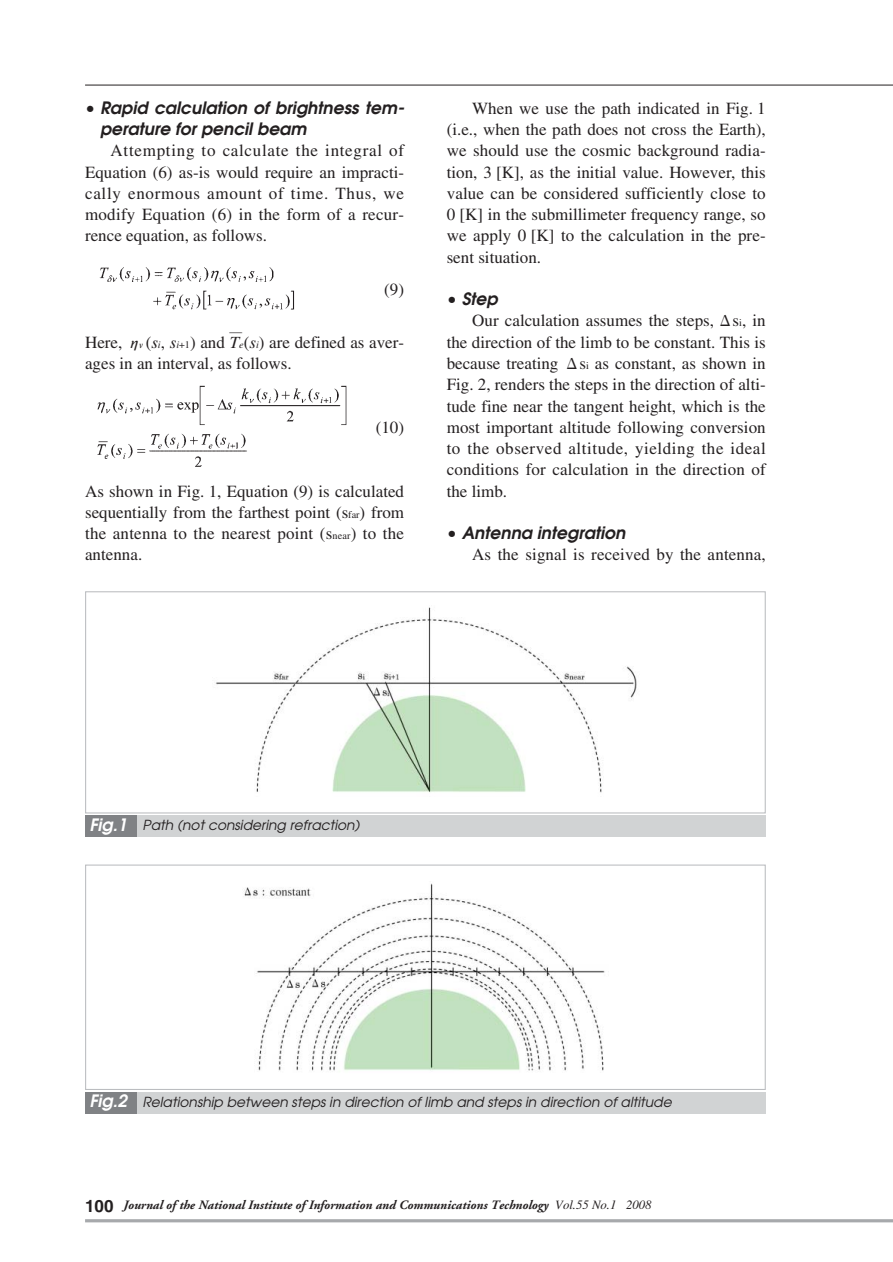
<style>
.page{position:relative;width:893px;height:1262px;background:#fff}
.page>*{position:absolute;margin:0;border:0;box-sizing:border-box;transform-origin:0 0}
.t1{font:16.95px/21.3px "Times";letter-spacing:.005em;color:#231f20;text-align:justify}
.t2{font:italic 600 16.95px/21.3px "Avant Garde";color:#231f20}
.t3{font:500 16.95px "Shin Go";color:#231f20;scale:.75 1}
.t4{font:italic 13.8px "Avant Garde";color:#231f20}
.t5{font:italic 700 12.75px "Adobe Garamond";color:#231f20}
.s1{font-weight:400;font-style:normal}
.s2{font-family:"Ryumin";font-weight:500;font-size:14.85px}
.s3{font-family:"Ryumin";font-weight:500;font-size:8.85px}
.s4{font-style:italic}
.s5{font-style:italic;font-size:10.2px}
.s6{font-size:10.2px}
.s7{font-weight:600;font-size:16.95px;color:#fff}
.s8{font-family:"Helvetica";font-style:normal;font-size:16.95px}
.s9{font-family:"Times";font-weight:400}
</style>
<div class="page">
<hr style="left:85px;top:85px;width:807px;height:1px;background:#231f20">
<hr style="left:85px;top:1219px;width:807px;height:3px;background:#a7a9ac">
<img style="left:97px;top:385px;width:250px;height:82px">
<img style="left:99px;top:267px;width:196px;height:43px">
<img style="left:215px;top:607px;width:422px;height:186px">
<div style="left:85px;top:591px;width:680px;height:222px;border:1px solid #bbbdc0"></div>
<div style="left:85px;top:815px;width:680px;height:22px;background:#d1d3d4"></div>
<div style="left:85px;top:815px;width:51px;height:22px;background:#808285"></div>
<img style="left:244px;top:883px;width:361px;height:188px">
<div style="left:85px;top:864px;width:680px;height:226px;border:1px solid #bbbdc0"></div>
<div style="left:85px;top:1092px;width:680px;height:21px;background:#d1d3d4"></div>
<div style="left:85px;top:1092px;width:51px;height:21px;background:#808285"></div>
<p class="t2" style="left:100px;top:98px;width:305px;text-indent:-15px"><span class="s1">•</span> Rapid calculation of brightness tem&shy;perature for pencil beam</p>
<p class="t1" style="left:85px;top:142px;width:320px;text-indent:26px">Attempting to calculate the integral of Equation (6) as-is would require an impracti&shy;cally enormous amount of time. Thus, we modify Equation (6) in the form of a recur&shy;rence equation, as follows.</p>
<p class="t1" style="left:384px;top:280px;width:21px">(9)</p>
<p class="t1" style="left:85px;top:333px;width:320px">Here, <span class="s2">η</span><span class="s3">ν</span>(<span class="s4">s</span><span class="s5">i</span>, <span class="s4">s</span><span class="s5">i</span><span class="s6">+1</span>) and <span class="s4">T</span><span class="s5">e</span>(<span class="s4">s</span><span class="s5">i</span>) are defined as aver-</p>
<p class="t3" style="left:229px;top:326px;width:18px">―</p>
<p class="t1" style="left:85px;top:354px;width:208px">ages in an interval, as follows.</p>
<p class="t1" style="left:376px;top:418px;width:30px">(10)</p>
<p class="t1" style="left:85px;top:482px;width:320px">As shown in Fig. 1, Equation (9) is calculated sequentially from the farthest point (s<span class="s6">far</span>) from the antenna to the nearest point (s<span class="s6">near</span>) to the antenna.</p>
<p class="t1" style="left:446px;top:99px;width:320px;text-indent:26px">When we use the path indicated in Fig. 1 (i.e., when the path does not cross the Earth), we should use the cosmic background radia&shy;tion, 3 [K], as the initial value. However, this value can be considered sufficiently close to 0 [K] in the submillimeter frequency range, so we apply 0 [K] to the calculation in the pre&shy;sent situation.</p>
<p class="t2" style="left:446px;top:290px;width:53px"><span class="s1">•</span> Step</p>
<p class="t1" style="left:446px;top:312px;width:320px;text-indent:26px">Our calculation assumes the steps, <span class="s2">Δ</span>s<span class="s6">i</span>, in the direction of the limb to be constant. This is because treating <span class="s2">Δ</span>s<span class="s6">i</span> as constant, as shown in Fig. 2, renders the steps in the direction of alti&shy;tude fine near the tangent height, which is the most important altitude following conversion to the observed altitude, yielding the ideal conditions for calculation in the direction of the limb.</p>
<p class="t2" style="left:446px;top:524px;width:180px"><span class="s1">•</span> Antenna integration</p>
<p class="t1" style="left:472px;top:545px;width:295px">As the signal is received by the antenna,</p>
<p class="t4" style="left:89px;top:820px;width:272px"><span class="s7">Fig.1</span> Path (not considering refraction)</p>
<p class="t4" style="left:89px;top:1096px;width:584px"><span class="s7">Fig.2</span> Relationship between steps in direction of limb and steps in direction of altitude</p>
<p class="t5" style="left:85px;top:1199px;width:568px"><span class="s8">100</span> Journal of the National Institute of Information and Communications Technology <span class="s9">Vol.55 No.1 2008</span></p>
</div>
